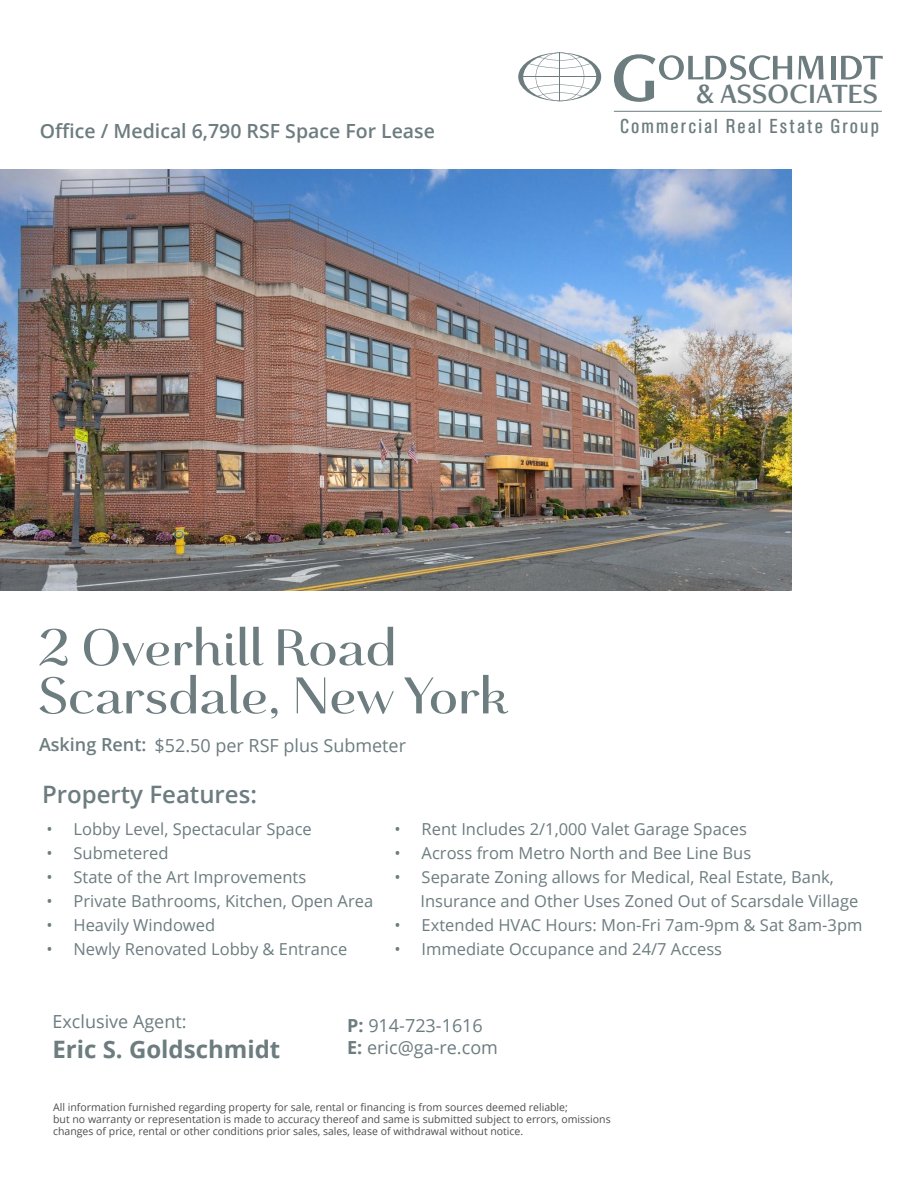
<style>
.page{position:relative;width:918px;height:1188px;background:#fff}
.page>*{position:absolute;margin:0;border:0;box-sizing:border-box;transform-origin:0 0}
.t1{font:72.45px "Freight Neo Pro Semi";color:#6c7c7f}
.t2{font:51.3px/48.2px "Grenale Nor Med";color:#6c7c7f}
.t3{font:29.1px "Freight Neo Pro Semi";letter-spacing:-.02em;color:#6c7c7f}
.t4{font:600 24px "Open Sans";color:#6c7c7f}
.t5{font:700 24px "Open Sans";color:#6c7c7f}
.t6{font:condensed 21.15px "AG Buch";letter-spacing:.1em;color:#6c7c7f}
.t7{font:600 19.5px "Open Sans";color:#6c7c7f}
.t8{font:18px/22.5px "Open Sans";color:#6c7c7f}
.t9{font:16.5px/24px "Open Sans";color:#6c7c7f}
.t10{font:10.5px/12px "Open Sans";color:#4d4d4d}
.s1{font-weight:600}
.s2{font-weight:700}
</style>
<div class="page">
<svg style="left:518px;top:52px;width:83px;height:49px"></svg>
<svg style="left:659px;top:55px;width:133px;height:25px"></svg>
<svg style="left:798px;top:56px;width:26px;height:23px"></svg>
<hr style="left:831px;top:56px;width:4px;height:23px;background:#6c7c7f">
<svg style="left:841px;top:56px;width:42px;height:24px"></svg>
<img style="left:0;top:170px;width:792px;height:421px">
<p class="t7" style="left:40px;top:118px;width:397px">Office / Medical 6,790 RSF Space For Lease</p>
<h1 class="t1" style="left:611px;top:28px;width:49px">G</h1>
<h3 class="t3" style="left:696px;top:74px;width:184px">&amp; ASSOCIATES</h3>
<p class="t6" style="left:620px;top:112px;width:260px">Commercial Real Estate Group</p>
<h2 class="t2" style="left:38px;top:628px;width:471px">2 Overhill Road<br>Scarsdale, New York</h2>
<p class="t8" style="left:39px;top:734px;width:369px"><span class="s1">Asking Rent:</span> $52.50 per RSF plus Submeter</p>
<h3 class="t4" style="left:42px;top:778px;width:217px">Property Features:</h3>
<p class="t9" style="left:46px;top:816px;width:267px">• Lobby Level, Spectacular Space</p>
<p class="t9" style="left:46px;top:840px;width:124px">• Submetered</p>
<p class="t9" style="left:46px;top:864px;width:261px">• State of the Art Improvements</p>
<p class="t9" style="left:46px;top:888px;width:328px">• Private Bathrooms, Kitchen, Open Area</p>
<p class="t9" style="left:46px;top:912px;width:170px">• Heavily Windowed</p>
<p class="t9" style="left:46px;top:936px;width:302px">• Newly Renovated Lobby &amp; Entrance</p>
<p class="t9" style="left:395px;top:816px;width:354px">• Rent Includes 2/1,000 Valet Garage Spaces</p>
<p class="t9" style="left:395px;top:840px;width:358px">• Across from Metro North and Bee Line Bus</p>
<p class="t9" style="left:420px;top:864px;width:439px;text-indent:-26px">• Separate Zoning allows for Medical, Real Estate, Bank,<br>Insurance and Other Uses Zoned Out of Scarsdale Village</p>
<p class="t9" style="left:395px;top:912px;width:469px">• Extended HVAC Hours: Mon-Fri 7am-9pm &amp; Sat 8am-3pm</p>
<p class="t9" style="left:395px;top:936px;width:329px">• Immediate Occupance and 24/7 Access</p>
<p class="t8" style="left:52px;top:1010px;width:136px">Exclusive Agent:</p>
<p class="t8" style="left:347px;top:1014px;width:152px"><span class="s2">P:</span> 914-723-1616<br><span class="s2">E:</span> eric@ga-re.com</p>
<h3 class="t5" style="left:52px;top:1033px;width:229px">Eric S. Goldschmidt</h3>
<p class="t10" style="left:53px;top:1101px;width:559px">All information furnished regarding property for sale, rental or financing is from sources deemed reliable;<br>but no warranty or representation is made to accuracy thereof and same is submitted subject to errors, omissions changes of price, rental or other conditions prior sales, sales, lease of withdrawal without notice.</p>
</div>
